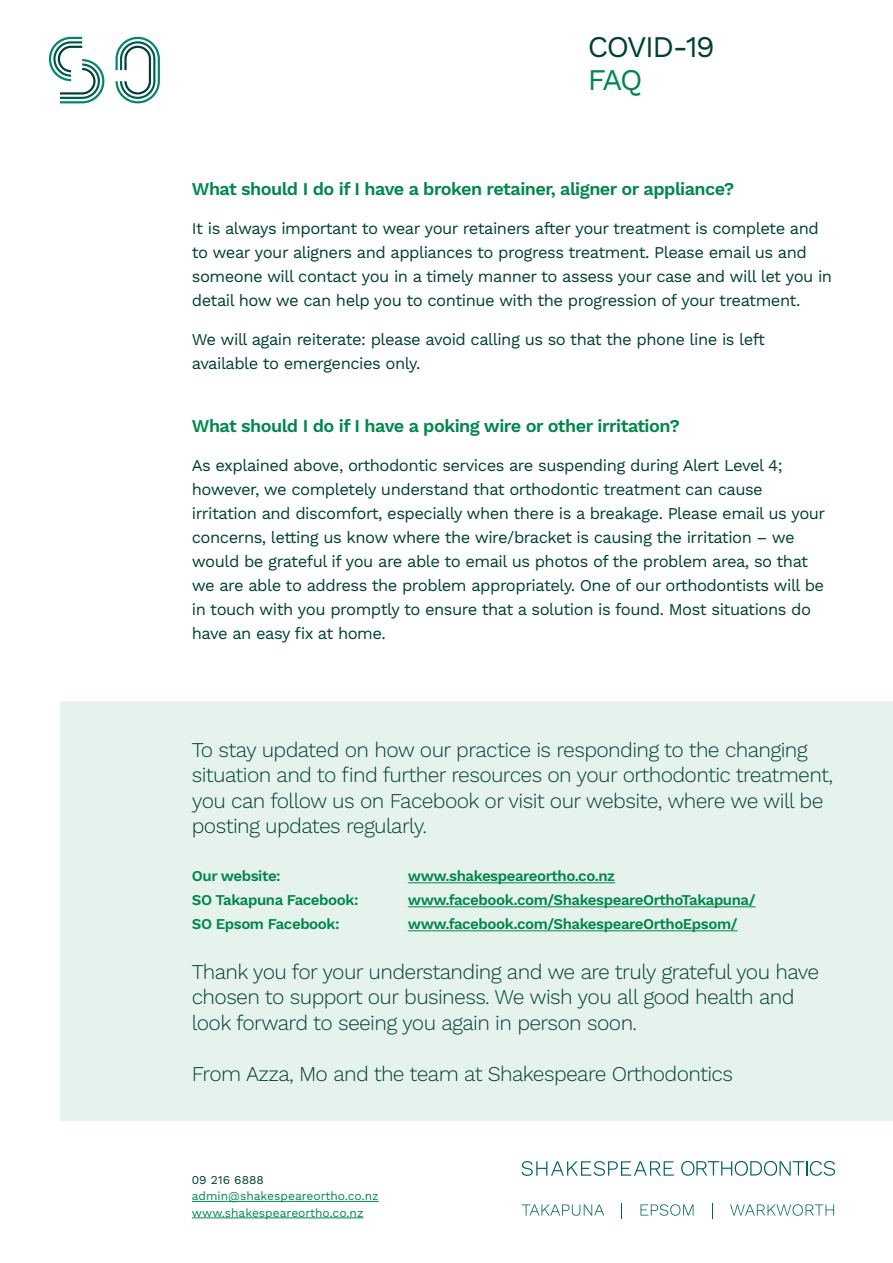
<style>
.page{position:relative;width:893px;height:1263px;background:#fff}
.page>*{position:absolute;margin:0;border:0;box-sizing:border-box;transform-origin:0 0}
.t1{font:30px "Work Sans";letter-spacing:-.05em;color:#004033}
.t2{font:30px "Work Sans";color:#00874d}
.t3{font:300 21px/25.5px "Work Sans";letter-spacing:-.03em;color:#004033}
.t4{font:600 18px "Work Sans";letter-spacing:-.03em;color:#00874d}
.t5{font:16.5px/24px "Work Sans";letter-spacing:-.03em;color:#004033}
.t6{font:600 15px "Work Sans";letter-spacing:-.03em;color:#00874d}
.t7{font:12px/16.5px "Work Sans";color:#00874d}
.t8{font:12px "Work Sans";color:#004033}
</style>
<div class="page">
<div style="left:60px;top:701px;width:833px;height:420px;background:#e6f3ed"></div>
<hr style="left:408px;top:882px;width:207px;height:1px;background:#00874d">
<hr style="left:408px;top:906px;width:348px;height:1px;background:#00874d">
<hr style="left:408px;top:930px;width:330px;height:1px;background:#00874d">
<svg style="left:521px;top:1161px;width:153px;height:15px"></svg>
<svg style="left:681px;top:1161px;width:154px;height:15px"></svg>
<svg style="left:49px;top:37px;width:55px;height:66px"></svg>
<svg style="left:116px;top:37px;width:44px;height:66px"></svg>
<svg style="left:522px;top:1204px;width:82px;height:12px"></svg>
<svg style="left:621px;top:1203px;width:1px;height:15px"></svg>
<svg style="left:640px;top:1204px;width:53px;height:12px"></svg>
<svg style="left:712px;top:1203px;width:1px;height:15px"></svg>
<svg style="left:730px;top:1204px;width:104px;height:12px"></svg>
<hr style="left:192px;top:1201px;width:187px;height:1px;background:#00874d">
<hr style="left:192px;top:1217px;width:171px;height:1px;background:#00874d">
<h1 class="t1" style="left:588px;top:29px;width:129px">COVID-19</h1>
<h1 class="t2" style="left:588px;top:62px;width:56px">FAQ</h1>
<p class="t4" style="left:192px;top:178px;width:544px">What should I do if I have a broken retainer, aligner or appliance?</p>
<p class="t5" style="left:192px;top:217px;width:642px">It is always important to wear your retainers after your treatment is complete and to wear your aligners and appliances to progress treatment. Please email us and someone will contact you in a timely manner to assess your case and will let you in detail how we can help you to continue with the progression of your treatment.</p>
<p class="t5" style="left:192px;top:328px;width:575px">We will again reiterate: please avoid calling us so that the phone line is left available to emergencies only.</p>
<p class="t4" style="left:192px;top:415px;width:490px">What should I do if I have a poking wire or other irritation?</p>
<p class="t5" style="left:192px;top:454px;width:635px">As explained above, orthodontic services are suspending during Alert Level 4; however, we completely understand that orthodontic treatment can cause irritation and discomfort, especially when there is a breakage. Please email us your concerns, letting us know where the wire/bracket is causing the irritation – we would be grateful if you are able to email us photos of the problem area, so that we are able to address the problem appropriately. One of our orthodontists will be in touch with you promptly to ensure that a solution is found. Most situations do have an easy fix at home.</p>
<p class="t3" style="left:192px;top:738px;width:643px">To stay updated on how our practice is responding to the changing situation and to find further resources on your orthodontic treatment, you can follow us on Facebook or visit our website, where we will be posting updates regularly.</p>
<p class="t6" style="left:192px;top:867px;width:90px">Our website:</p>
<p class="t6" style="left:408px;top:867px;width:209px">www.shakespeareortho.co.nz</p>
<p class="t6" style="left:192px;top:891px;width:168px">SO Takapuna Facebook:</p>
<p class="t6" style="left:408px;top:891px;width:349px">www.facebook.com/ShakespeareOrthoTakapuna/</p>
<p class="t6" style="left:192px;top:915px;width:149px">SO Epsom Facebook:</p>
<p class="t6" style="left:408px;top:915px;width:331px">www.facebook.com/ShakespeareOrthoEpsom/</p>
<p class="t3" style="left:192px;top:960px;width:629px">Thank you for your understanding and we are truly grateful you have chosen to support our business. We wish you all good health and look forward to seeing you again in person soon.</p>
<p class="t3" style="left:192px;top:1062px;width:543px">From Azza, Mo and the team at Shakespeare Orthodontics</p>
<p class="t8" style="left:192px;top:1172px;width:74px">09 216 6888</p>
<p class="t7" style="left:192px;top:1188px;width:188px">admin@shakespeareortho.co.nz www.shakespeareortho.co.nz</p>
</div>
